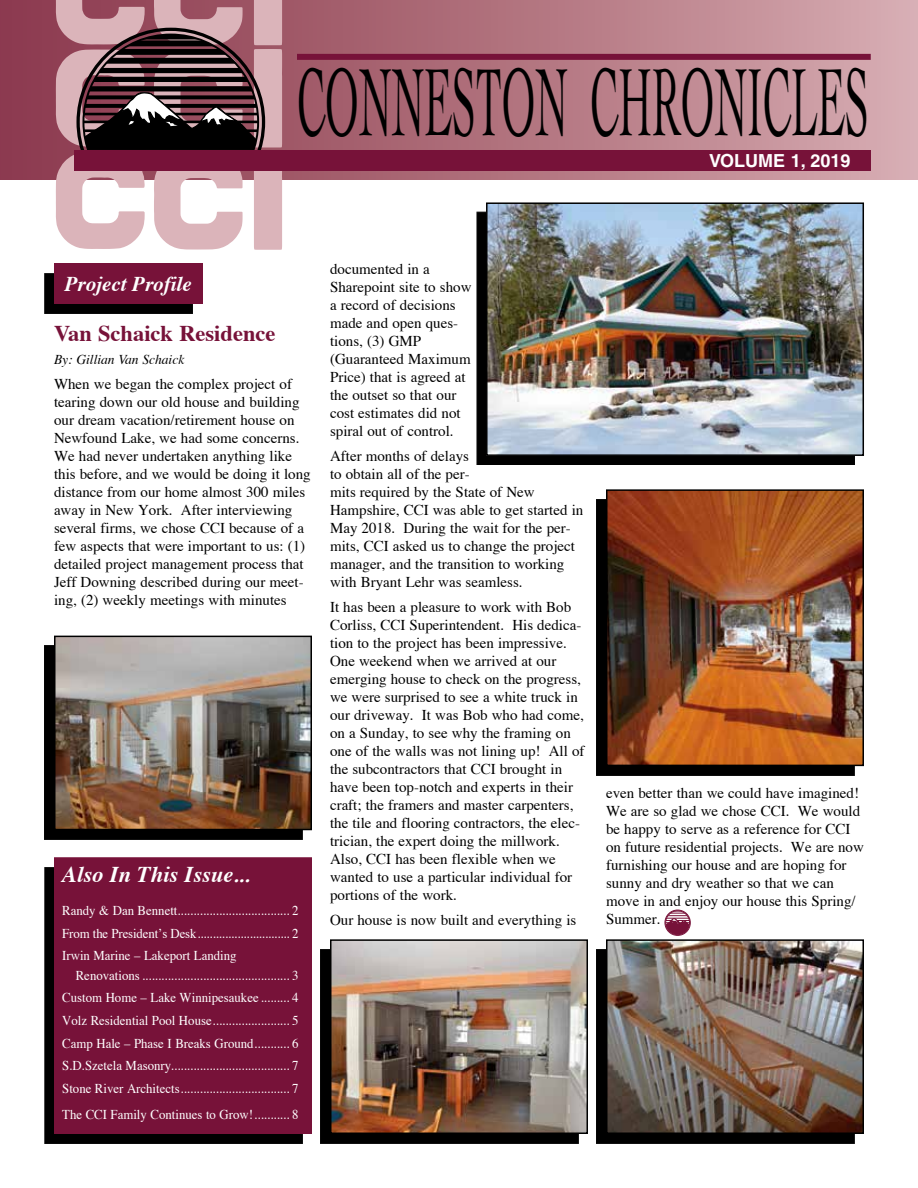
<style>
.page{position:relative;width:918px;height:1188px;background:#fff}
.page>*{position:absolute;margin:0;border:0;box-sizing:border-box;transform-origin:0 0}
.t1{font:100.5px "Cochin LT Std";color:#000;scale:.4 1}
.t2{font:700 22.5px "Times";color:#771239}
.t3{font:italic 700 22.5px "Times";color:#fff}
.t4{font:italic 700 21px "Times";color:#fff}
.t5{font:700 18px "Helvetica";color:#fff}
.t6{font:15px/18px "Times";color:#000}
.t7{font:13.5px/22.6px "Times";color:#fff;text-align:justify;scale:.95 1}
.t8{font:italic 13.5px "Times";color:#000}
</style>
<div class="page">
<svg style="left:0;top:0;width:918px;height:180px;background:#b57985"></svg>
<div style="left:297px;top:54px;width:574px;height:6px;background:#771239"></div>
<div style="left:665px;top:910px;width:26px;height:26px;border:1px solid #771239;border-radius:50%"></div>
<svg style="left:666px;top:911px;width:24px;height:24px"></svg>
<div style="left:44px;top:273px;width:149px;height:40px;background:#000"></div>
<div style="left:54px;top:263px;width:148px;height:41px;background:#771239"></div>
<div style="left:477px;top:212px;width:378px;height:253px;background:#000"></div>
<img style="left:489px;top:205px;width:372px;height:248px">
<div style="left:486px;top:202px;width:378px;height:254px;border:2px solid #000"></div>
<svg style="left:56px;top:0;width:226px;height:250px;background:#a08288"></svg>
<div style="left:74px;top:150px;width:797px;height:20px;background:#771239"></div>
<div style="left:44px;top:867px;width:259px;height:277px;background:#000"></div>
<div style="left:55px;top:858px;width:256px;height:275px;background:#771239"></div>
<div style="left:54px;top:857px;width:258px;height:277px;border:2px solid #771239"></div>
<div style="left:44px;top:645px;width:259px;height:195px;background:#000"></div>
<img style="left:57px;top:639px;width:252px;height:188px">
<div style="left:54px;top:636px;width:258px;height:194px;border:2px solid #000"></div>
<div style="left:320px;top:949px;width:259px;height:195px;background:#000"></div>
<img style="left:333px;top:942px;width:252px;height:189px">
<div style="left:330px;top:939px;width:258px;height:195px;border:2px solid #000"></div>
<div style="left:596px;top:949px;width:259px;height:195px;background:#000"></div>
<img style="left:609px;top:942px;width:252px;height:189px">
<div style="left:606px;top:939px;width:258px;height:195px;border:2px solid #000"></div>
<div style="left:596px;top:499px;width:259px;height:277px;background:#000"></div>
<img style="left:609px;top:492px;width:252px;height:271px">
<div style="left:606px;top:489px;width:258px;height:277px;border:2px solid #000"></div>
<h1 class="t1" style="left:297px;top:45px;width:1430px">CONNESTON CHRONICLES</h1>
<p class="t5" style="left:709px;top:150px;width:143px">VOLUME 1, 2019</p>
<h3 class="t4" style="left:65px;top:265px;width:129px">Project Profile</h3>
<h2 class="t2" style="left:54px;top:312px;width:223px">Van Schaick Residence</h2>
<p class="t8" style="left:54px;top:348px;width:132px">By: Gillian Van Schaick</p>
<p class="t6" style="left:54px;top:374px;width:258px">When we began the complex project of tearing down our old house and building our dream vacation/retirement house on Newfound Lake, we had some concerns.<br>We had never undertaken anything like this before, and we would be doing it long distance from our home almost 300 miles away in New York. After interviewing several firms, we chose CCI because of a few aspects that were important to us: (1) detailed project management process that Jeff Downing described during our meet&shy;ing, (2) weekly meetings with minutes</p>
<h2 class="t3" style="left:62px;top:854px;width:189px">Also In This Issue...</h2>
<p class="t7" style="left:62px;top:899px;width:250px">Randy &amp; Dan Bennett................................... 2<br>From the President’s Desk.............................. 2<br>Irwin Marine – Lakeport Landing</p>
<p class="t7" style="left:62px;top:964px;width:250px;text-indent:14px">Renovations .............................................. 3<br>Custom Home – Lake Winnipesaukee ......... 4<br>Volz Residential Pool House........................ 5<br>Camp Hale – Phase I Breaks Ground........... 6<br>S.D.Szetela Masonry..................................... 7<br>Stone River Architects.................................. 7</p>
<p class="t7" style="left:62px;top:1103px;width:250px">The CCI Family Continues to Grow!........... 8</p>
<p class="t6" style="left:330px;top:260px;width:143px">documented in a<br>Sharepoint site to show a record of decisions made and open ques&shy;tions, (3) GMP (Guaranteed Maximum<br>Price) that is agreed at the outset so that our cost estimates did not spiral out of control.</p>
<p class="t6" style="left:330px;top:447px;width:255px">After months of delays<br>to obtain all of the per-<br>mits required by the State of New<br>Hampshire, CCI was able to get started in<br>May 2018. During the wait for the per&shy;mits, CCI asked us to change the project manager, and the transition to working with Bryant Lehr was seamless.</p>
<p class="t6" style="left:330px;top:598px;width:256px">It has been a pleasure to work with Bob Corliss, CCI Superintendent. His dedica&shy;tion to the project has been impressive.<br>One weekend when we arrived at our emerging house to check on the progress, we were surprised to see a white truck in our driveway. It was Bob who had come, on a Sunday, to see why the framing on one of the walls was not lining up! All of the subcontractors that CCI brought in have been top-notch and experts in their craft; the framers and master carpenters, the tile and flooring contractors, the elec&shy;trician, the expert doing the millwork.<br>Also, CCI has been flexible when we wanted to use a particular individual for portions of the work.</p>
<p class="t6" style="left:330px;top:910px;width:248px">Our house is now built and everything is</p>
<p class="t6" style="left:606px;top:783px;width:259px">even better than we could have imagined!<br>We are so glad we chose CCI. We would be happy to serve as a reference for CCI on future residential projects. We are now furnishing our house and are hoping for sunny and dry weather so that we can move in and enjoy our house this Spring/ Summer.</p>
</div>
